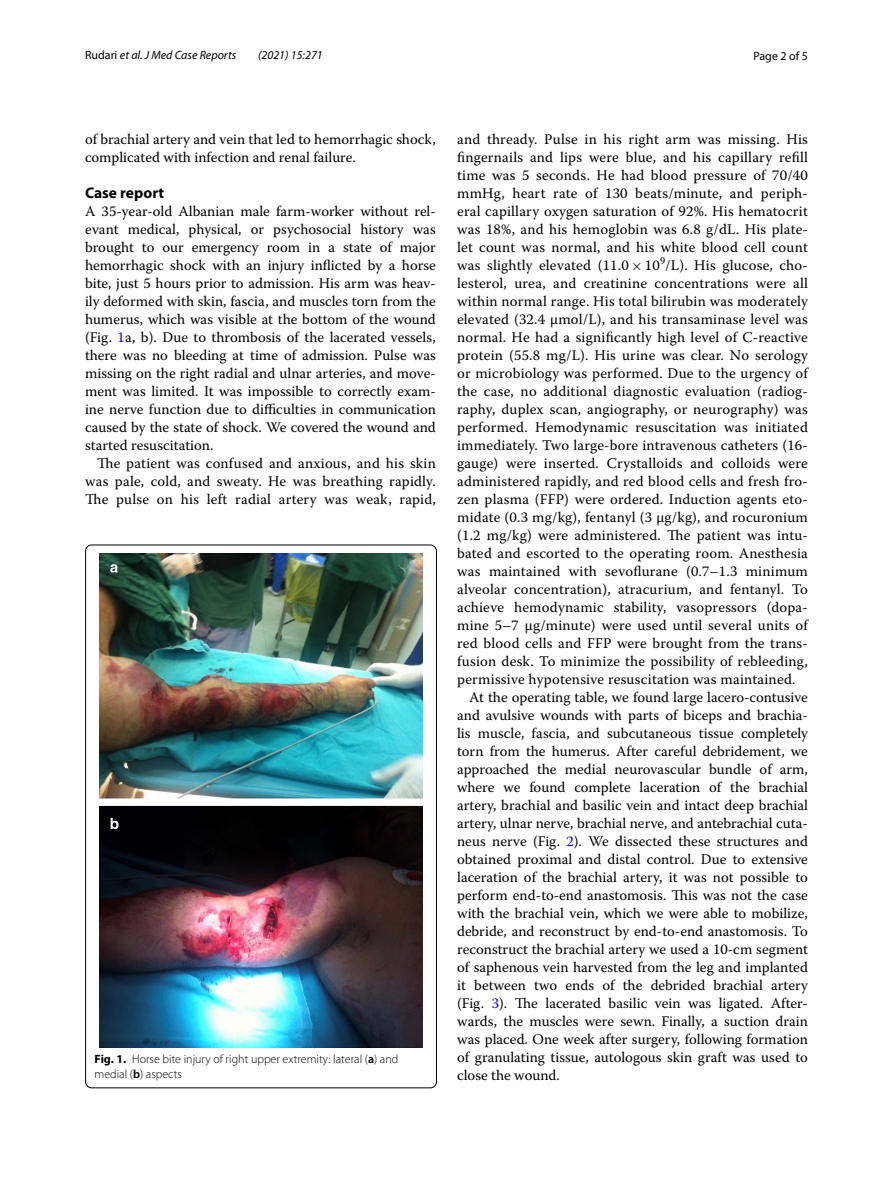
<style>
.page{position:relative;width:893px;height:1187px;background:#fff}
.page>*{position:absolute;margin:0;border:0;box-sizing:border-box;transform-origin:0 0}
.t1{font:700 15.45px "Myriad Pro";color:#000}
.t2{font:14.7px/18px "Warnock Pro";letter-spacing:.01em;color:#000;text-align:justify}
.t3{font:300 12px/15px "Myriad Pro";color:#000}
.t4{font:italic 12px "Myriad Pro";color:#000}
.t5{font:12px "Myriad Pro";color:#000}
.s1{font-style:normal}
.s2{color:#00f}
.s3{font-weight:700}
.s4{font-weight:600}
.s5{font-family:"MTSY"}
</style>
<div class="page">
<img style="left:99px;top:554px;width:324px;height:493px">
<p class="t4" style="left:85px;top:48px;width:153px"><span class="s1">Rudari</span> et al. J Med Case Reports</p>
<p class="t4" style="left:258px;top:48px;width:66px">(2021) 15:271</p>
<p class="t5" style="left:753px;top:48px;width:56px">Page 2 of 5</p>
<p class="t2" style="left:85px;top:130px;width:352px">of brachial artery and vein that led to hemorrhagic shock, complicated with infection and renal failure.</p>
<p class="t1" style="left:85px;top:182px;width:81px">Case report</p>
<p class="t2" style="left:85px;top:202px;width:352px">A 35-year-old Albanian male farm-worker without rel&shy;evant medical, physical, or psychosocial history was brought to our emergency room in a state of major hemorrhagic shock with an injury inflicted by a horse bite, just 5 hours prior to admission. His arm was heav&shy;ily deformed with skin, fascia, and muscles torn from the humerus, which was visible at the bottom of the wound (Fig. <span class="s2">1</span>a, b). Due to thrombosis of the lacerated vessels, there was no bleeding at time of admission. Pulse was missing on the right radial and ulnar arteries, and move&shy;ment was limited. It was impossible to correctly exam&shy;ine nerve function due to difficulties in communication caused by the state of shock. We covered the wound and started resuscitation.</p>
<p class="t2" style="left:85px;top:454px;width:352px;text-indent:12px">The patient was confused and anxious, and his skin was pale, cold, and sweaty. He was breathing rapidly.<br>The pulse on his left radial artery was weak, rapid,</p>
<p class="t3" style="left:95px;top:1051px;width:305px"><span class="s3">Fig. 1.</span> Horse bite injury of right upper extremity: lateral (<span class="s4">a</span>) and medial (<span class="s4">b</span>) aspects</p>
<p class="t2" style="left:457px;top:130px;width:352px">and thready. Pulse in his right arm was missing. His</p>
<p class="t2" style="left:457px;top:148px;width:352px">fingernails and lips were blue, and his capillary refill</p>
<p class="t2" style="left:457px;top:166px;width:352px">time was 5 seconds. He had blood pressure of 70/40</p>
<p class="t2" style="left:457px;top:184px;width:352px">mmHg, heart rate of 130 beats/minute, and periph-</p>
<p class="t2" style="left:457px;top:202px;width:352px">eral capillary oxygen saturation of 92%. His hematocrit</p>
<p class="t2" style="left:457px;top:220px;width:352px">was 18%, and his hemoglobin was 6.8 g/dL. His plate-</p>
<p class="t2" style="left:457px;top:238px;width:352px">let count was normal, and his white blood cell count</p>
<p class="t2" style="left:457px;top:256px;width:352px">was slightly elevated (11.0<span class="s5">×</span> -10<sup>9</sup>/L). His glucose, cho-</p>
<p class="t2" style="left:457px;top:274px;width:352px">lesterol, urea, and creatinine concentrations were all</p>
<p class="t2" style="left:457px;top:292px;width:352px">within normal range. His total bilirubin was moderately</p>
<p class="t2" style="left:457px;top:310px;width:352px">elevated (32.4 μmol/L), and his transaminase level was</p>
<p class="t2" style="left:457px;top:328px;width:352px">normal. He had a significantly high level of C-reactive</p>
<p class="t2" style="left:457px;top:346px;width:352px">protein (55.8 mg/L). His urine was clear. No serology</p>
<p class="t2" style="left:457px;top:364px;width:352px">or microbiology was performed. Due to the urgency of</p>
<p class="t2" style="left:457px;top:382px;width:352px">the case, no additional diagnostic evaluation (radiog-</p>
<p class="t2" style="left:457px;top:400px;width:352px">raphy, duplex scan, angiography, or neurography) was</p>
<p class="t2" style="left:457px;top:418px;width:352px">performed. Hemodynamic resuscitation was initiated</p>
<p class="t2" style="left:457px;top:436px;width:352px">immediately. Two large-bore intravenous catheters (16-</p>
<p class="t2" style="left:457px;top:454px;width:352px">gauge) were inserted. Crystalloids and colloids were</p>
<p class="t2" style="left:457px;top:472px;width:352px">administered rapidly, and red blood cells and fresh fro-</p>
<p class="t2" style="left:457px;top:490px;width:352px">zen plasma (FFP) were ordered. Induction agents eto-</p>
<p class="t2" style="left:457px;top:508px;width:352px">midate (0.3 mg/kg), fentanyl (3 μg/kg), and rocuronium</p>
<p class="t2" style="left:457px;top:526px;width:352px">(1.2 mg/kg) were administered. The patient was intu-</p>
<p class="t2" style="left:457px;top:544px;width:352px">bated and escorted to the operating room. Anesthesia</p>
<p class="t2" style="left:457px;top:562px;width:352px">was maintained with sevoflurane (0.7–1.3 minimum</p>
<p class="t2" style="left:457px;top:580px;width:352px">alveolar concentration), atracurium, and fentanyl. To</p>
<p class="t2" style="left:457px;top:598px;width:352px">achieve hemodynamic stability, vasopressors (dopa-</p>
<p class="t2" style="left:457px;top:616px;width:352px">mine 5–7 μg/minute) were used until several units of</p>
<p class="t2" style="left:457px;top:634px;width:352px">red blood cells and FFP were brought from the trans-</p>
<p class="t2" style="left:457px;top:652px;width:352px">fusion desk. To minimize the possibility of rebleeding,</p>
<p class="t2" style="left:457px;top:670px;width:340px">permissive hypotensive resuscitation was maintained.</p>
<p class="t2" style="left:469px;top:688px;width:340px">At the operating table, we found large lacero-contusive</p>
<p class="t2" style="left:457px;top:706px;width:352px">and avulsive wounds with parts of biceps and brachia-</p>
<p class="t2" style="left:457px;top:724px;width:352px">lis muscle, fascia, and subcutaneous tissue completely</p>
<p class="t2" style="left:457px;top:742px;width:352px">torn from the humerus. After careful debridement, we</p>
<p class="t2" style="left:457px;top:760px;width:352px">approached the medial neurovascular bundle of arm,</p>
<p class="t2" style="left:457px;top:778px;width:352px">where we found complete laceration of the brachial</p>
<p class="t2" style="left:457px;top:796px;width:352px">artery, brachial and basilic vein and intact deep brachial</p>
<p class="t2" style="left:457px;top:814px;width:352px">artery, ulnar nerve, brachial nerve, and antebrachial cuta-</p>
<p class="t2" style="left:457px;top:832px;width:352px">neus nerve (Fig. <span class="s2">2</span>). We dissected these structures and</p>
<p class="t2" style="left:457px;top:850px;width:352px">obtained proximal and distal control. Due to extensive</p>
<p class="t2" style="left:457px;top:868px;width:352px">laceration of the brachial artery, it was not possible to</p>
<p class="t2" style="left:457px;top:886px;width:352px">perform end-to-end anastomosis. This was not the case</p>
<p class="t2" style="left:457px;top:904px;width:352px">with the brachial vein, which we were able to mobilize,</p>
<p class="t2" style="left:457px;top:922px;width:352px">debride, and reconstruct by end-to-end anastomosis. To</p>
<p class="t2" style="left:457px;top:940px;width:352px">reconstruct the brachial artery we used a 10-cm segment</p>
<p class="t2" style="left:457px;top:958px;width:352px">of saphenous vein harvested from the leg and implanted</p>
<p class="t2" style="left:457px;top:976px;width:352px">it between two ends of the debrided brachial artery</p>
<p class="t2" style="left:457px;top:994px;width:352px">(Fig. <span class="s2">3</span>). The lacerated basilic vein was ligated. After-</p>
<p class="t2" style="left:457px;top:1012px;width:352px">wards, the muscles were sewn. Finally, a suction drain</p>
<p class="t2" style="left:457px;top:1030px;width:352px">was placed. One week after surgery, following formation</p>
<p class="t2" style="left:457px;top:1048px;width:352px">of granulating tissue, autologous skin graft was used to</p>
<p class="t2" style="left:457px;top:1066px;width:104px">close the wound.</p>
</div>
